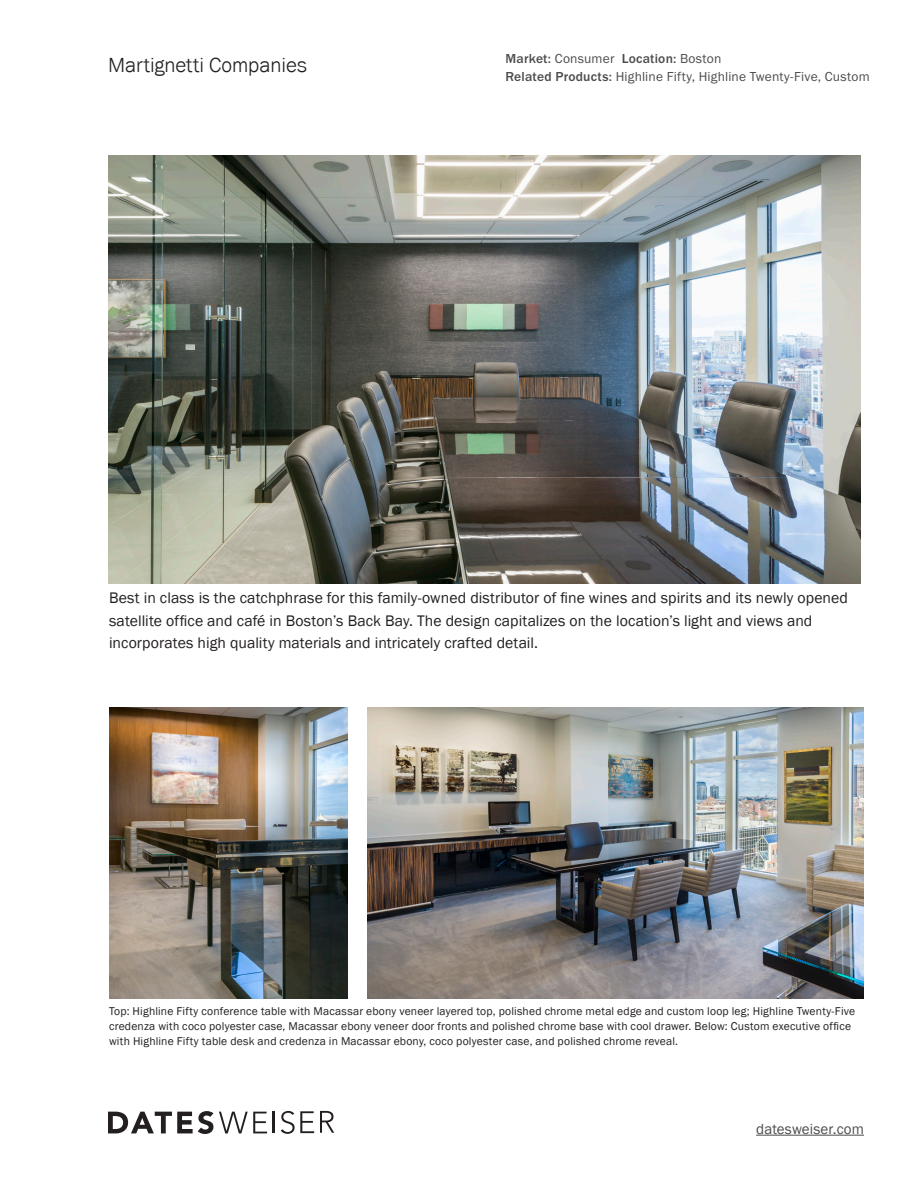
<style>
.page{position:relative;width:918px;height:1188px;background:#fff}
.page>*{position:absolute;margin:0;border:0;box-sizing:border-box;transform-origin:0 0}
.t1{font:300 21px "Franklin Gothic URW";color:#231f20}
.t2{font:15.75px/22.5px "Franklin Gothic";letter-spacing:.005em;color:#231f20}
.t3{font:15px "Franklin Gothic";letter-spacing:.01em;color:#4b4c4d}
.t4{font:13.5px "Franklin Gothic URW Boo";letter-spacing:.015em;color:#4b4c4d}
.t5{font:500 13.5px "Franklin Gothic URW";letter-spacing:.015em;color:#4b4c4d}
.t6{font:11.7px/15px "Franklin Gothic";letter-spacing:.015em;color:#231f20}
.s1{font-family:"Franklin Gothic URW Boo";font-weight:400}
.s2{font-family:"Franklin Gothic URW";font-weight:500}
</style>
<div class="page">
<svg style="left:108px;top:1111px;width:105px;height:23px"></svg>
<svg style="left:219px;top:1112px;width:48px;height:21px"></svg>
<hr style="left:273px;top:1111px;width:2px;height:22px;background:#231f20">
<svg style="left:281px;top:1111px;width:33px;height:23px"></svg>
<svg style="left:320px;top:1111px;width:14px;height:22px"></svg>
<img style="left:108px;top:156px;width:752px;height:427px">
<img style="left:109px;top:707px;width:239px;height:292px">
<hr style="left:756px;top:1135px;width:108px;height:1px;background:#4b4c4d">
<img style="left:367px;top:707px;width:497px;height:292px">
<p class="t1" style="left:108px;top:51px;width:200px">Martignetti Companies</p>
<p class="t5" style="left:506px;top:50px;width:217px">Market: <span class="s1">Consumer</span> Location: <span class="s1">Boston</span></p>
<p class="t4" style="left:506px;top:68px;width:366px"><span class="s2">Related Products:</span> Highline Fifty, Highline Twenty-Five, Custom</p>
<p class="t2" style="left:109px;top:587px;width:740px">Best in class is the catchphrase for this family-owned distributor of fine wines and spirits and its newly opened satellite office and café in Boston’s Back Bay. The design capitalizes on the location’s light and views and incorporates high quality materials and intricately crafted detail.</p>
<p class="t6" style="left:109px;top:1003px;width:748px">Top: Highline Fifty conference table with Macassar ebony veneer layered top, polished chrome metal edge and custom loop leg; Highline Twenty-Five credenza with coco polyester case, Macassar ebony veneer door fronts and polished chrome base with cool drawer. Below: Custom executive office with Highline Fifty table desk and credenza in Macassar ebony, coco polyester case, and polished chrome reveal.</p>
<p class="t3" style="left:756px;top:1120px;width:109px">datesweiser.com</p>
</div>
